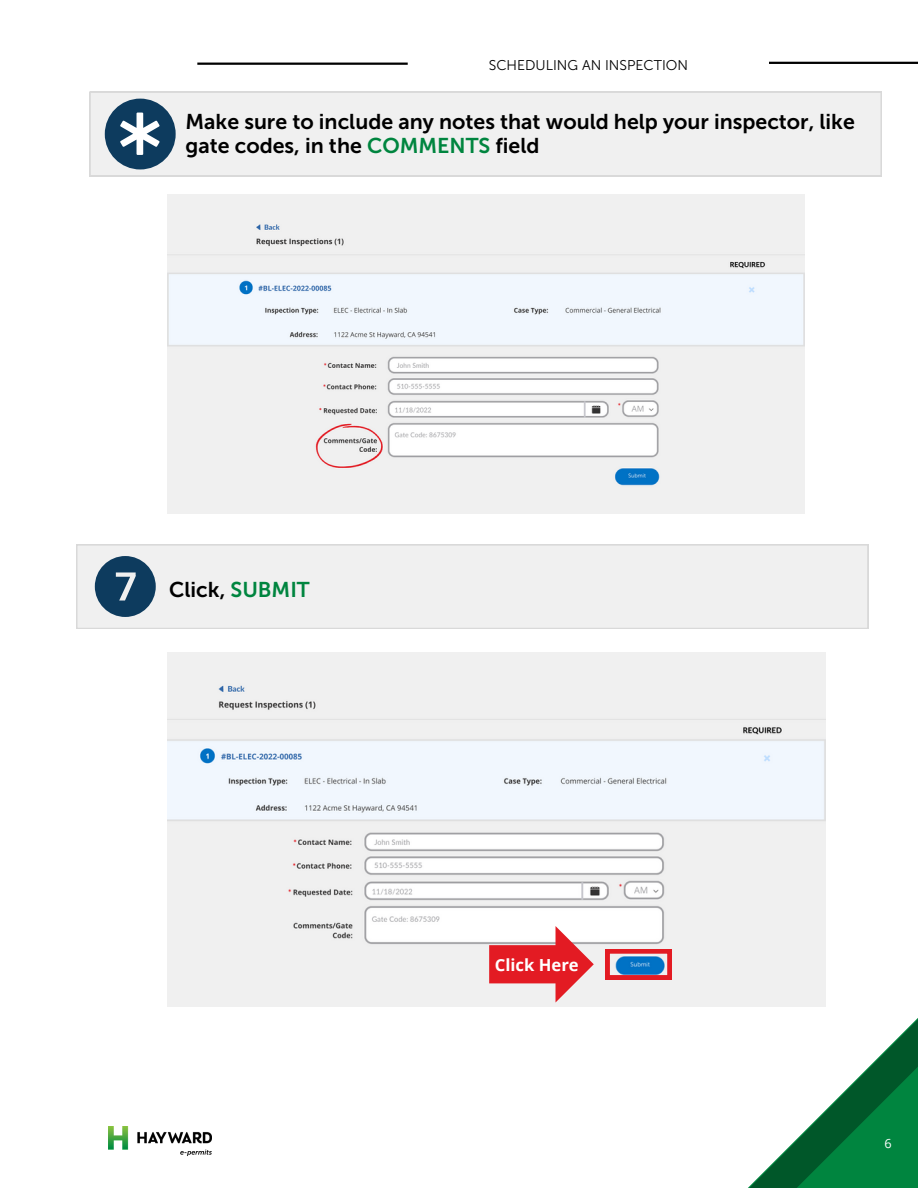
<style>
.page{position:relative;width:918px;height:1188px;background:#fff}
.page>*{position:absolute;margin:0;border:0;box-sizing:border-box;transform-origin:0 0}
.t1{font:21.3px/24.8px "Museo Sans 700";color:#000}
.t2{font:700 16.65px "Open Sans";color:#fff}
.t3{font:14.1px "Museo Sans 300";color:#000}
.t4{font:12.75px "Open Sans";color:#fff}
.s1{color:#00853f}
</style>
<div class="page">
<hr style="left:197px;top:63px;width:211px;height:2px;background:#000">
<hr style="left:769px;top:62px;width:149px;height:2px;background:#000">
<svg style="left:748px;top:1018px;width:170px;height:170px"></svg>
<img style="left:109px;top:1127px;width:102px;height:29px">
<svg style="left:92px;top:87px;width:76px;height:76px"></svg>
<div style="left:76px;top:544px;width:792px;height:85px;background:#f0f0f0"></div>
<svg style="left:95px;top:556px;width:61px;height:61px"></svg>
<div style="left:90px;top:92px;width:792px;height:84px;background:#f0f0f0"></div>
<div style="left:105px;top:99px;width:71px;height:70px;background:#0d3b5e;border-radius:50%"></div>
<svg style="left:120px;top:113px;width:40px;height:42px"></svg>
<img style="left:168px;top:195px;width:637px;height:318px">
<img style="left:168px;top:653px;width:658px;height:353px">
<svg style="left:605px;top:949px;width:67px;height:31px;background:#8e678a"></svg>
<svg style="left:489px;top:926px;width:105px;height:77px"></svg>
<p class="t3" style="left:489px;top:56px;width:201px">SCHEDULING AN INSPECTION</p>
<p class="t1" style="left:185px;top:109px;width:671px">Make sure to include any notes that would help your inspector, like gate codes, in the <span class="s1">COMMENTS</span> field</p>
<p class="t1" style="left:169px;top:577px;width:142px">Click, <span class="s1">SUBMIT</span></p>
<p class="t2" style="left:495px;top:953px;width:85px">Click Here</p>
<p class="t4" style="left:884px;top:1135px;width:9px">6</p>
</div>
